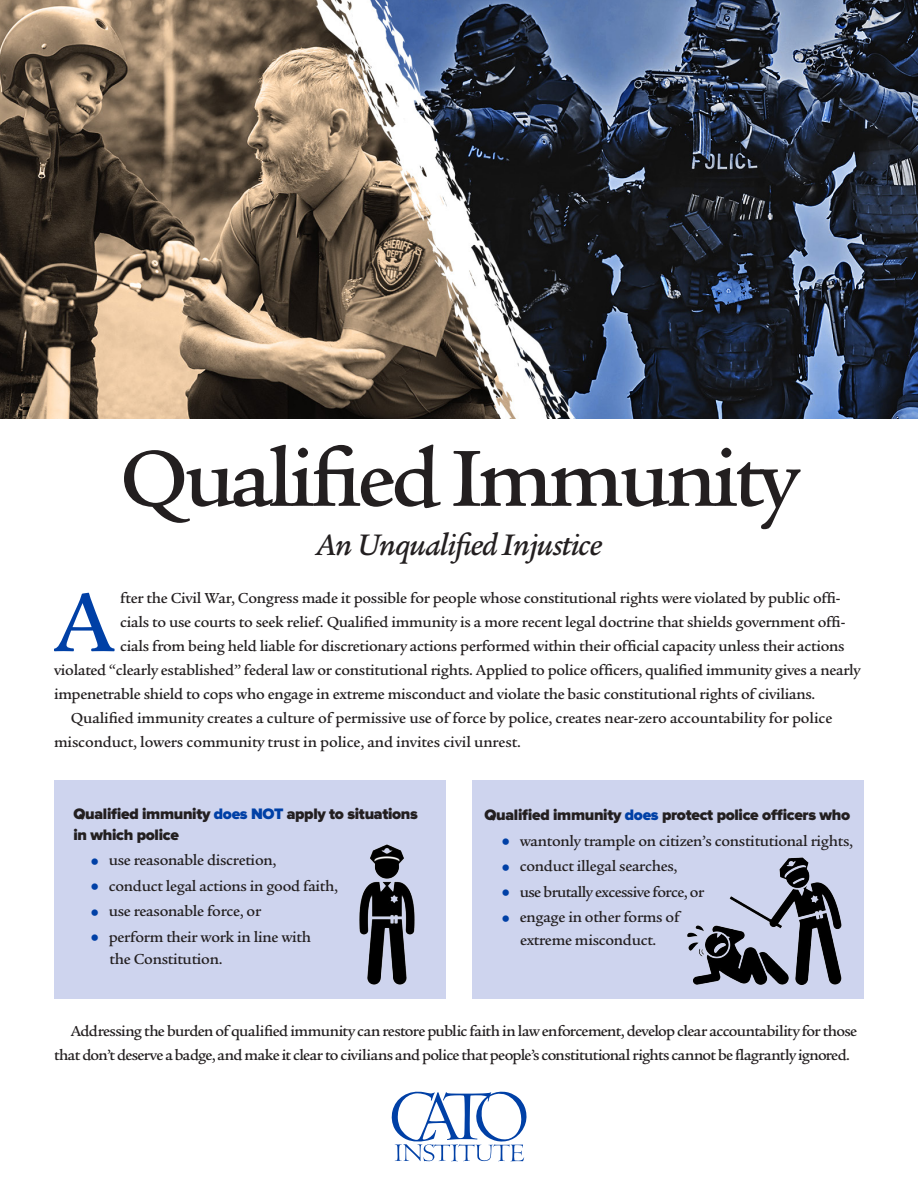
<style>
.page{position:relative;width:918px;height:1188px;background:#fff}
.page>*{position:absolute;margin:0;border:0;box-sizing:border-box;transform-origin:0 0}
.t1{font:500 91.2px "Legacy Serif Std";color:#0040a6}
.t2{font:500 86.25px "Legacy Serif Std";letter-spacing:-.05em;color:#231f20}
.t3{font:italic 500 32.25px "Legacy Serif Std";letter-spacing:-.025em;color:#231f20}
.t4{font:500 15.75px/24px "Legacy Serif Std";letter-spacing:-.02em;color:#231f20}
.t5{font:500 15.75px/24px "Legacy Serif";letter-spacing:-.04em;color:#231f20}
.t6{font:500 15.75px/22.5px "Legacy Serif";letter-spacing:-.02em;color:#231f20;text-align:center}
.t7{font:900 15.75px/21px "Proxima Nova";letter-spacing:-.02em;color:#231f20}
.s1{color:#0040a6}
.s2{font-family:"Red Hat Display";font-weight:900;font-size:25.5px;color:#0040a6}
</style>
<div class="page">
<div style="left:54px;top:780px;width:392px;height:219px;background:#ced4ee"></div>
<div style="left:472px;top:780px;width:392px;height:219px;background:#ced4ee"></div>
<img style="left:0;top:0;width:918px;height:418px">
<svg style="left:392px;top:1092px;width:134px;height:69px"></svg>
<img style="left:687px;top:857px;width:155px;height:128px">
<img style="left:359px;top:844px;width:56px;height:141px">
<p class="t2" style="left:120px;top:429px;width:680px">Qualified Immunity</p>
<p class="t3" style="left:316px;top:527px;width:288px">An Unqualified Injustice</p>
<p class="t1" style="left:54px;top:570px;width:62px">A</p>
<p class="t4" style="left:120px;top:586px;width:722px">fter the Civil War, Congress made it possible for people whose constitutional rights were violated by public offi-</p>
<p class="t4" style="left:120px;top:610px;width:727px">cials to use courts to seek relief. Qualified immunity is a more recent legal doctrine that shields government offi-</p>
<p class="t4" style="left:120px;top:634px;width:726px">cials from being held liable for discretionary actions performed within their official capacity unless their actions</p>
<p class="t4" style="left:54px;top:658px;width:808px">violated “clearly established” federal law or constitutional rights. Applied to police officers, qualified immunity gives a nearly</p>
<p class="t4" style="left:54px;top:682px;width:763px">impenetrable shield to cops who engage in extreme misconduct and violate the basic constitutional rights of civilians.</p>
<p class="t4" style="left:54px;top:706px;width:780px;text-indent:17px">Qualified immunity creates a culture of permissive use of force by police, creates near-zero accountability for police misconduct, lowers community trust in police, and invites civil unrest.</p>
<p class="t7" style="left:74px;top:803px;width:346px">Qualified immunity <span class="s1">does NOT</span> apply to situations in which police</p>
<p class="t6" style="left:90px;top:849px;width:187px"><span class="s2">•</span> use reasonable discretion,</p>
<p class="t6" style="left:90px;top:874px;width:249px"><span class="s2">•</span> conduct legal actions in good faith,</p>
<p class="t6" style="left:90px;top:900px;width:172px"><span class="s2">•</span> use reasonable force, or</p>
<p class="t6" style="left:90px;top:925px;width:222px"><span class="s2">•</span> perform their work in line with</p>
<p class="t6" style="left:110px;top:948px;width:114px">the Constitution.</p>
<p class="t7" style="left:484px;top:805px;width:367px">Qualified immunity <span class="s1">does</span> protect police officers who</p>
<p class="t6" style="left:501px;top:829px;width:353px"><span class="s2">•</span> wantonly trample on citizen’s constitutional rights,</p>
<p class="t6" style="left:501px;top:855px;width:178px"><span class="s2">•</span> conduct illegal searches,</p>
<p class="t5" style="left:501px;top:880px;width:204px"><span class="s2">•</span> use brutally excessive force, or</p>
<p class="t6" style="left:501px;top:906px;width:180px"><span class="s2">•</span> engage in other forms of extreme misconduct.</p>
<p class="t5" style="left:54px;top:1019px;width:805px;text-indent:17px">Addressing the burden of qualified immunity can restore public faith in law enforcement, develop clear accountability for those that don’t deserve a badge, and make it clear to civilians and police that people’s constitutional rights cannot be flagrantly ignored.</p>
</div>
